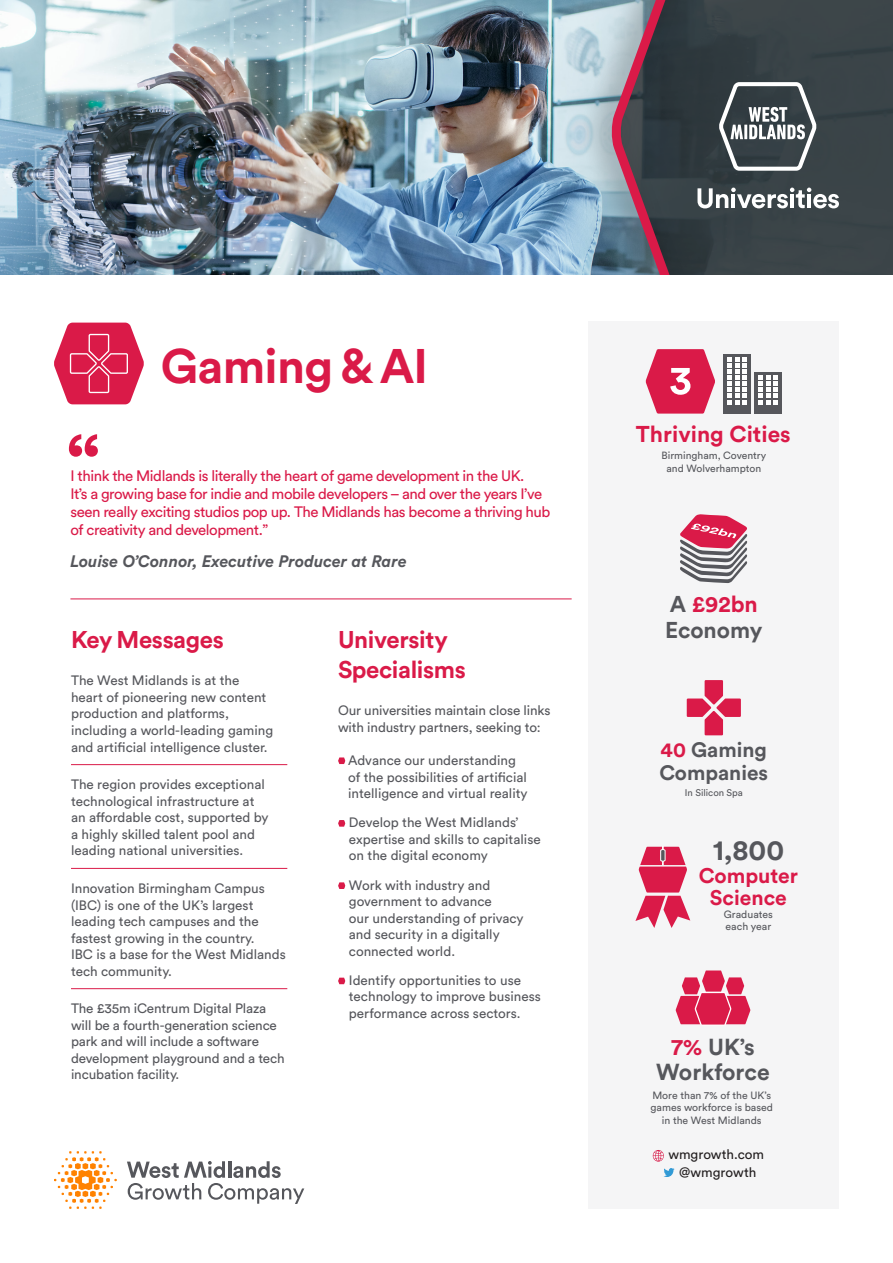
<style>
.page{position:relative;width:893px;height:1263px;background:#fff}
.page>*{position:absolute;margin:0;border:0;box-sizing:border-box;transform-origin:0 0}
.t1{font:700 80.1px "Circular Std";color:#da1a48}
.t2{font:700 48px "Circular Std";letter-spacing:-.015em;color:#da1a48}
.t3{font:700 28.5px "Circular Std";color:#56575c}
.t4{font:700 24px/30px "Circular Std";letter-spacing:-.015em;color:#da1a48}
.t5{font:700 22.95px "Circular Std";color:#56575c}
.t6{font:700 22.65px "Circular Std";color:#da1a48}
.t7{font:700 22.65px/25.5px "Circular Std";color:#56575c}
.t8{font:700 21px/22.5px "Circular Std";color:#da1a48;text-align:center}
.t9{font:700 20.7px/23.2px "Circular Std";color:#56575c}
.t10{font:italic 700 16.5px "Circular Std";color:#56575c}
.t11{font:15px/18px "Circular Std";letter-spacing:-.03em;color:#da1a48}
.t12{font:13.5px/16.5px "Circular Std";color:#56575c}
.t13{font:13.5px "Circular Std";color:#231f20}
.t14{font:10.5px/12.6px "Circular Std";color:#56575c;text-align:center}
.t15{font:10.35px "Circular Std";color:#56575c}
.t16{font:9.6px "Circular Std";color:#56575c}
.s1{color:#da1a48}
</style>
<div class="page">
<svg style="left:54px;top:323px;width:90px;height:81px"></svg>
<img style="left:0;top:0;width:580px;height:275px">
<hr style="left:71px;top:764px;width:216px;height:1px;background:#da1a48">
<hr style="left:71px;top:868px;width:216px;height:1px;background:#da1a48">
<hr style="left:71px;top:988px;width:216px;height:1px;background:#da1a48">
<svg style="left:338px;top:757px;width:7px;height:7px"></svg>
<svg style="left:338px;top:820px;width:7px;height:7px"></svg>
<svg style="left:338px;top:978px;width:7px;height:6px"></svg>
<div style="left:589px;top:321px;width:250px;height:888px;background:#f5f5f6"></div>
<svg style="left:127px;top:1161px;width:177px;height:43px"></svg>
<svg style="left:54px;top:1151px;width:63px;height:58px"></svg>
<hr style="left:70px;top:598px;width:502px;height:1px;background:#da1a48">
<svg style="left:338px;top:882px;width:7px;height:7px"></svg>
<div style="left:580px;top:0;width:313px;height:275px;background:#231f20;opacity:.5"></div>
<svg style="left:604px;top:0;width:289px;height:275px"></svg>
<svg style="left:680px;top:514px;width:68px;height:69px"></svg>
<svg style="left:646px;top:349px;width:69px;height:65px"></svg>
<div style="left:755px;top:372px;width:27px;height:42px;background:#56575c"></div>
<div style="left:724px;top:354px;width:27px;height:60px;background:#56575c"></div>
<svg style="left:758px;top:376px;width:20px;height:28px"></svg>
<svg style="left:727px;top:357px;width:20px;height:47px"></svg>
<svg style="left:687px;top:680px;width:54px;height:55px"></svg>
<hr style="left:662px;top:846px;width:2px;height:20px;background:#fff">
<svg style="left:635px;top:847px;width:55px;height:81px"></svg>
<hr style="left:636px;top:865px;width:54px;height:1px;background:#f5f5f6">
<svg style="left:676px;top:970px;width:74px;height:55px"></svg>
<svg style="left:653px;top:1150px;width:11px;height:11px"></svg>
<svg style="left:663px;top:1168px;width:12px;height:9px"></svg>
<p class="t1" style="left:66px;top:412px;width:36px">“</p>
<p class="t2" style="left:161px;top:335px;width:269px">Gaming &amp; AI</p>
<p class="t11" style="left:70px;top:466px;width:481px">I think the Midlands is literally the heart of game development in the UK.<br>It’s a growing base for indie and mobile developers – and over the years I’ve seen really exciting studios pop up. The Midlands has become a thriving hub of creativity and development.”</p>
<p class="t10" style="left:70px;top:550px;width:338px">Louise O’Connor, Executive Producer at Rare</p>
<p class="t4" style="left:71px;top:624px;width:154px">Key Messages</p>
<p class="t12" style="left:71px;top:672px;width:204px">The West Midlands is at the heart of pioneering new content production and platforms, including a world-leading gaming and artificial intelligence cluster.</p>
<p class="t12" style="left:71px;top:776px;width:199px">The region provides exceptional technological infrastructure at an affordable cost, supported by a highly skilled talent pool and leading national universities.</p>
<p class="t12" style="left:71px;top:880px;width:216px">Innovation Birmingham Campus (IBC) is one of the UK’s largest leading tech campuses and the fastest growing in the country.<br>IBC is a base for the West Midlands tech community.</p>
<p class="t12" style="left:71px;top:1000px;width:215px">The £35m iCentrum Digital Plaza will be a fourth-generation science park and will include a software development playground and a tech incubation facility.</p>
<p class="t4" style="left:338px;top:624px;width:129px">University<br>Specialisms</p>
<p class="t12" style="left:338px;top:702px;width:214px">Our universities maintain close links with industry partners, seeking to:</p>
<p class="t12" style="left:348px;top:752px;width:181px;text-indent:-10px">• Advance our understanding of the possibilities of artificial intelligence and virtual reality</p>
<p class="t12" style="left:349px;top:814px;width:193px;text-indent:-11px">• Develop the West Midlands’ expertise and skills to capitalise on the digital economy</p>
<p class="t12" style="left:349px;top:876px;width:176px;text-indent:-11px">• Work with industry and government to advance<br>our understanding of privacy and security in a digitally connected world.</p>
<p class="t12" style="left:349px;top:972px;width:194px;text-indent:-11px">• Identify opportunities to use technology to improve business performance across sectors.</p>
<p class="t6" style="left:636px;top:419px;width:156px">Thriving Cities</p>
<p class="t15" style="left:661px;top:449px;width:106px">Birmingham, Coventry</p>
<p class="t15" style="left:666px;top:462px;width:96px">and Wolverhampton</p>
<p class="t7" style="left:665px;top:591px;width:99px">A <span class="s1">£92bn<br></span>Economy</p>
<p class="t9" style="left:659px;top:738px;width:110px"><span class="s1">40</span> Gaming<br>Companies</p>
<p class="t16" style="left:685px;top:787px;width:59px">In Silicon Spa</p>
<p class="t3" style="left:713px;top:832px;width:73px">1,800</p>
<p class="t8" style="left:699px;top:864px;width:101px">Computer<br>Science</p>
<p class="t14" style="left:724px;top:907px;width:51px">Graduates</p>
<p class="t14" style="left:726px;top:920px;width:47px">each year</p>
<p class="t5" style="left:671px;top:1032px;width:85px"><span class="s1">7%</span> UK’s</p>
<p class="t5" style="left:656px;top:1057px;width:115px">Workforce</p>
<p class="t14" style="left:650px;top:1088px;width:124px">More than 7% of the UK’s games workforce is based in the West Midlands</p>
<p class="t13" style="left:668px;top:1146px;width:97px">wmgrowth.com</p>
<p class="t13" style="left:679px;top:1164px;width:79px">@wmgrowth</p>
</div>
